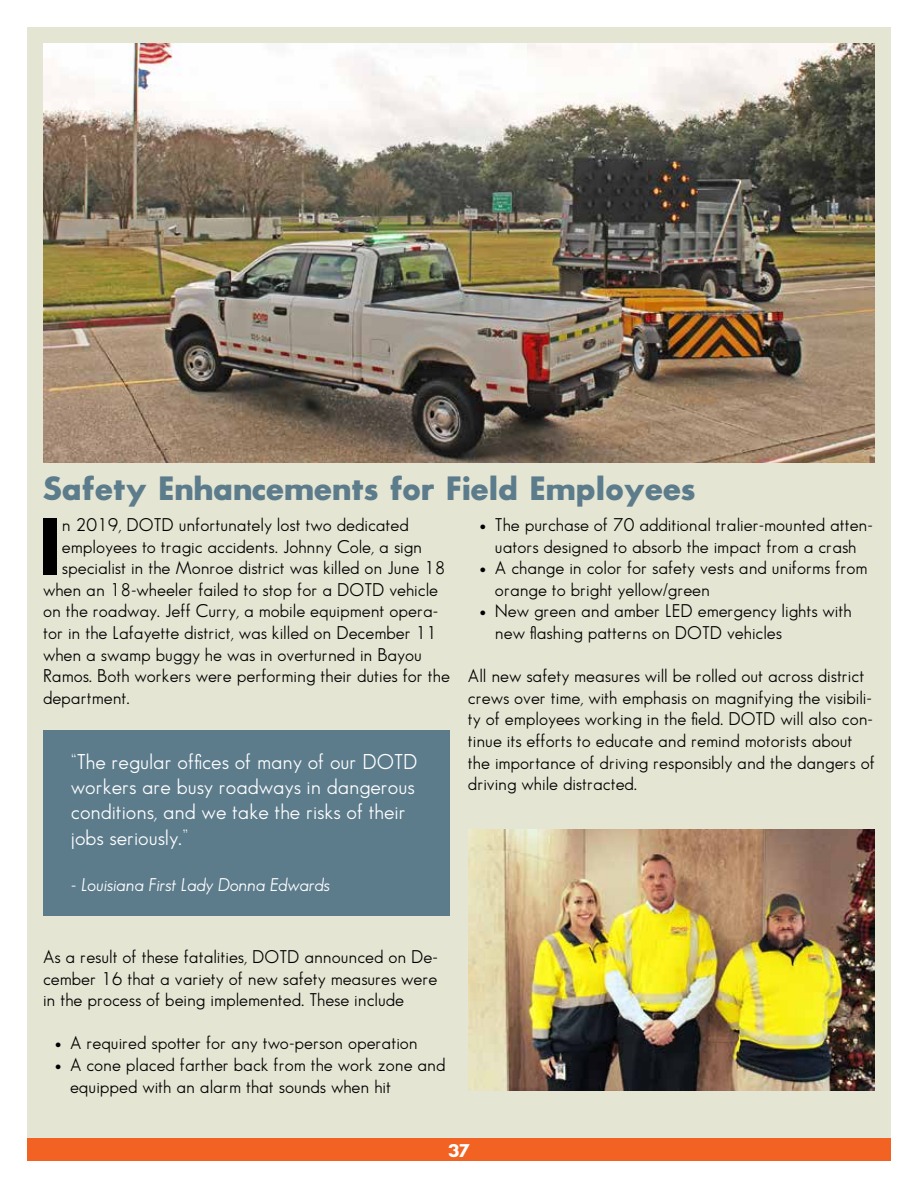
<style>
.page{position:relative;width:918px;height:1188px;background:#fff}
.page>*{position:absolute;margin:0;border:0;box-sizing:border-box;transform-origin:0 0}
.t1{font:78.45px "Sans Serif Bld FLF";color:#000}
.t2{font:33px "Sans Serif Bld FLF";color:#5c7c8c}
.t3{font:21px/25.2px "Sans Serif Book FLF";color:#fff}
.t4{font:18px/21.6px "Sans Serif Book FLF";color:#000}
.t5{font:italic 18px "Sans Serif Book FLF";color:#fff}
.t6{font:18px "Sans Serif Bld FLF";color:#fff}
</style>
<div class="page">
<div style="left:27px;top:27px;width:864px;height:1123px;background:#e4e5d2"></div>
<div style="left:27px;top:1139px;width:864px;height:22px;background:#f26323"></div>
<img style="left:44px;top:43px;width:830px;height:419px">
<div style="left:44px;top:731px;width:406px;height:185px;background:#5c7c8c"></div>
<img style="left:468px;top:829px;width:406px;height:262px">
<h2 class="t2" style="left:43px;top:470px;width:654px">Safety Enhancements for Field Employees</h2>
<h1 class="t1" style="left:38px;top:504px;width:26px">I</h1>
<p class="t4" style="left:62px;top:514px;width:348px">n 2019, DOTD unfortunately lost two dedicated</p>
<p class="t4" style="left:480px;top:514px;width:394px;text-align:center">• The purchase of 70 additional tralier-mounted atten&shy;uators designed to absorb the impact from a crash</p>
<p class="t4" style="left:495px;top:557px;width:374px;text-indent:-15px">• A change in color for safety vests and uniforms from orange to bright yellow/green</p>
<p class="t4" style="left:495px;top:600px;width:358px;text-indent:-15px">• New green and amber LED emergency lights with new flashing patterns on DOTD vehicles</p>
<p class="t4" style="left:468px;top:665px;width:408px">All new safety measures will be rolled out across district crews over time, with emphasis on magnifying the visibili&shy;ty of employees working in the field. DOTD will also con&shy;tinue its efforts to educate and remind motorists about the importance of driving responsibly and the dangers of driving while distracted.</p>
<p class="t4" style="left:62px;top:535px;width:362px">employees to tragic accidents. Johnny Cole, a sign</p>
<p class="t4" style="left:62px;top:557px;width:385px">specialist in the Monroe district was killed on June 18</p>
<p class="t4" style="left:43px;top:579px;width:397px">when an 18-wheeler failed to stop for a DOTD vehicle</p>
<p class="t4" style="left:43px;top:600px;width:397px">on the roadway. Jeff Curry, a mobile equipment opera-</p>
<p class="t4" style="left:43px;top:622px;width:395px">tor in the Lafayette district, was killed on December 11</p>
<p class="t4" style="left:43px;top:643px;width:380px">when a swamp buggy he was in overturned in Bayou</p>
<p class="t4" style="left:43px;top:665px;width:408px">Ramos. Both workers were performing their duties for the</p>
<p class="t4" style="left:43px;top:687px;width:88px">department.</p>
<p class="t3" style="left:71px;top:749px;width:348px">“The regular offices of many of our DOTD workers are busy roadways in dangerous conditions, and we take the risks of their jobs seriously.”</p>
<p class="t5" style="left:71px;top:875px;width:260px">- Louisiana First Lady Donna Edwards</p>
<p class="t4" style="left:43px;top:946px;width:396px;text-align:justify">As a result of these fatalities, DOTD announced on De&shy;cember 16 that a variety of new safety measures were in the process of being implemented. These include</p>
<p class="t4" style="left:55px;top:1032px;width:364px">• A required spotter for any two-person operation</p>
<p class="t4" style="left:70px;top:1054px;width:377px;text-indent:-15px">• A cone placed farther back from the work zone and equipped with an alarm that sounds when hit</p>
<p class="t6" style="left:448px;top:1140px;width:23px">37</p>
</div>
